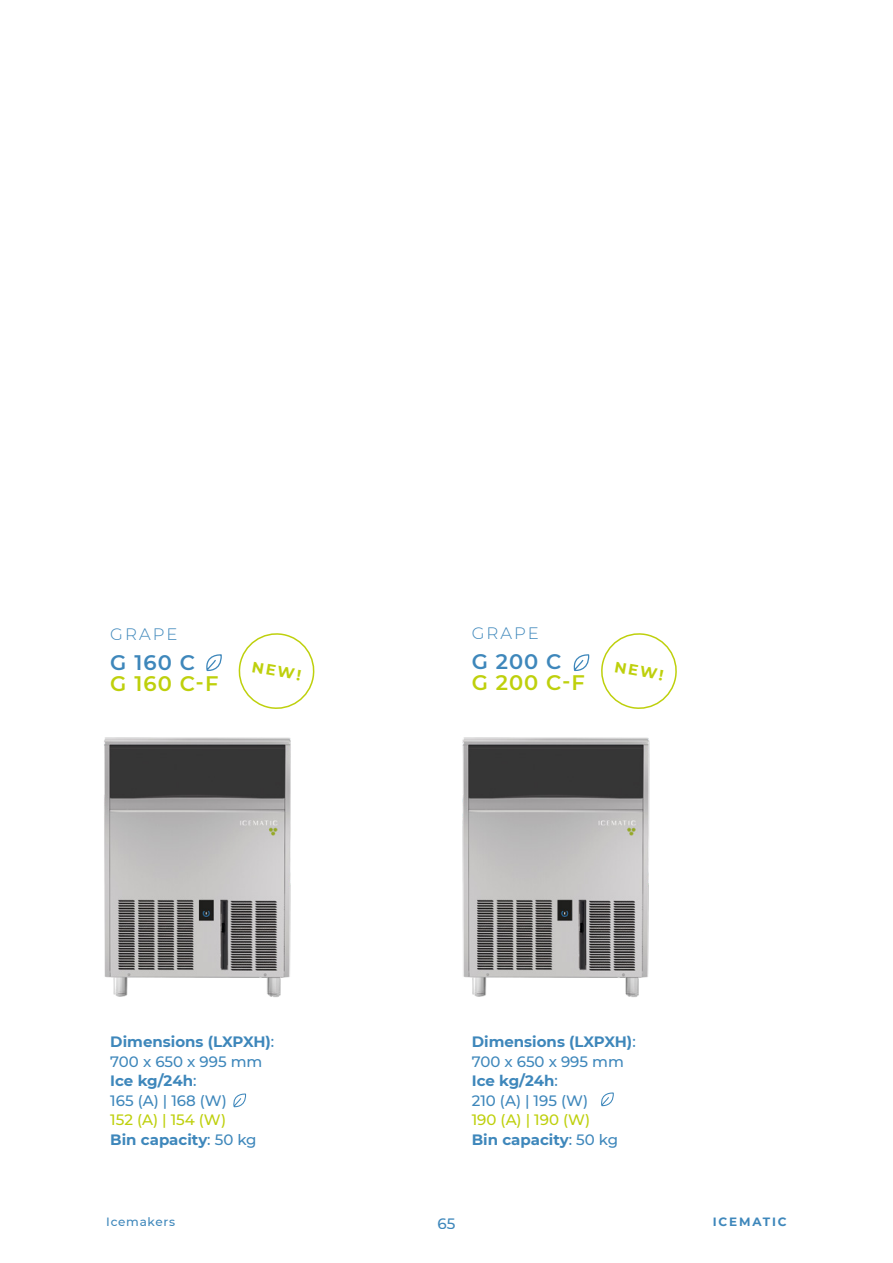
<style>
.page{position:relative;width:893px;height:1263px;background:#fff}
.page>*{position:absolute;margin:0;border:0;box-sizing:border-box;transform-origin:0 0}
.t1{font:600 21px "Montserrat";letter-spacing:.05em;color:#bed00c}
.t2{font:600 21px "Montserrat";letter-spacing:.05em;color:#3e87bb}
.t3{font:300 16.5px "Montserrat";letter-spacing:.125em;color:#3e87bb}
.t4{font:500 15px/19.5px "Montserrat";color:#3e87bb}
.t5{font:500 15px/19.5px "Montserrat";color:#bed00c}
.t6{font:700 15px "Montserrat";color:#bed00c}
.t7{font:500 12px "Montserrat";letter-spacing:.06em;color:#3e87bb}
.t8{font:700 12px "Montserrat";letter-spacing:.15em;color:#3e87bb}
.s1{font-weight:700}
.s2{font-weight:700;color:#3e87bb}
.s3{color:#3e87bb}
</style>
<div class="page">
<img style="left:104px;top:737px;width:187px;height:260px">
<img style="left:462px;top:737px;width:188px;height:260px">
<svg style="left:206px;top:654px;width:16px;height:18px"></svg>
<svg style="left:573px;top:654px;width:17px;height:18px"></svg>
<svg style="left:233px;top:1093px;width:14px;height:15px"></svg>
<svg style="left:601px;top:1092px;width:13px;height:15px"></svg>
<svg style="left:238px;top:633px;width:77px;height:76px"></svg>
<svg style="left:601px;top:633px;width:76px;height:76px"></svg>
<p class="t3" style="left:110px;top:623px;width:69px">GRAPE</p>
<h1 class="t2" style="left:110px;top:648px;width:86px">G 160 C</h1>
<h1 class="t1" style="left:110px;top:669px;width:110px">G 160 C-F</h1>
<p class="t3" style="left:472px;top:622px;width:69px">GRAPE</p>
<h1 class="t2" style="left:472px;top:647px;width:91px">G 200 C</h1>
<h1 class="t1" style="left:472px;top:668px;width:115px">G 200 C-F</h1>
<p class="t6" style="left:254px;top:656px;width:51px;rotate:10deg">NEW!</p>
<p class="t6" style="left:616px;top:656px;width:51px;rotate:10deg">NEW!</p>
<p class="t4" style="left:110px;top:1031px;width:165px"><span class="s1">Dimensions (LXPXH)</span>:<br>700 x 650 x 995 mm<br><span class="s1">Ice kg/24h</span>:<br>165 (A) | 168 (W)</p>
<p class="t5" style="left:110px;top:1109px;width:148px">152 (A) | 154 (W)<br><span class="s2">Bin capacity</span><span class="s3">: 50 kg</span></p>
<p class="t4" style="left:472px;top:1031px;width:165px"><span class="s1">Dimensions (LXPXH)</span>:<br>700 x 650 x 995 mm<br><span class="s1">Ice kg/24h</span>:<br>210 (A) | 195 (W)</p>
<p class="t5" style="left:472px;top:1109px;width:148px">190 (A) | 190 (W)<br><span class="s2">Bin capacity</span><span class="s3">: 50 kg</span></p>
<p class="t7" style="left:106px;top:1213px;width:70px">Icemakers</p>
<p class="t4" style="left:438px;top:1213px;width:19px">65</p>
<p class="t8" style="left:713px;top:1213px;width:75px">ICEMATIC</p>
</div>
